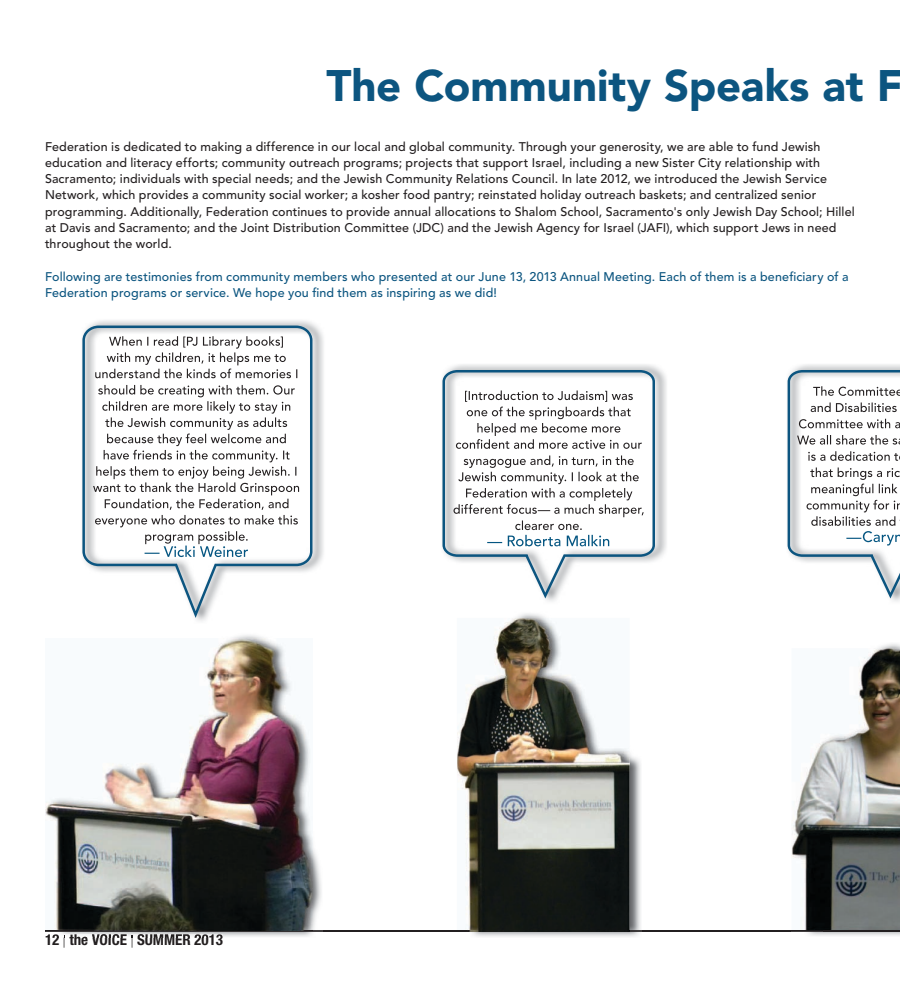
<style>
.page{position:relative;width:900px;height:990px;background:#fff}
.page>*{position:absolute;margin:0;border:0;box-sizing:border-box;transform-origin:0 0}
.t1{font:900 43.75px "Avenir LT Std";color:#0c5580}
.t2{font:700 condensed 15px "Helvetica Neue LT Std";color:#231f20}
.t3{font:500 12.5px/16.2px "Avenir LT Std";letter-spacing:.01em;color:#231f20}
.t4{font:500 12.5px/16.2px "Avenir LT Std";letter-spacing:.01em;color:#0c5580}
.s1{font-weight:300;font-stretch:normal;font-size:12.5px}
</style>
<div class="page">
<hr style="left:45px;top:930px;width:810px;height:2px;background:#231f20">
<img style="left:791px;top:931px;width:32px;height:1px">
<img style="left:792px;top:648px;width:108px;height:282px">
<img style="left:471px;top:613px;width:170px;height:324px">
<img style="left:630px;top:930px;width:12px;height:2px">
<img style="left:457px;top:618px;width:173px;height:312px">
<img style="left:469px;top:930px;width:161px;height:2px">
<img style="left:65px;top:635px;width:257px;height:303px">
<img style="left:66px;top:934px;width:61px;height:4px">
<img style="left:133px;top:934px;width:90px;height:4px">
<img style="left:65px;top:930px;width:258px;height:2px">
<img style="left:45px;top:639px;width:267px;height:292px">
<svg style="left:45px;top:930px;width:20px;height:8px"></svg>
<svg style="left:442px;top:370px;width:213px;height:228px"></svg>
<svg style="left:788px;top:370px;width:112px;height:228px"></svg>
<svg style="left:82px;top:326px;width:231px;height:292px"></svg>
<hr style="left:823px;top:930px;width:77px;height:2px;background:#231f20">
<h1 class="t1" style="left:326px;top:60px;width:578px">The Community Speaks at F</h1>
<p class="t3" style="left:45px;top:139px;width:811px">Federation is dedicated to making a difference in our local and global community. Through your generosity, we are able to fund Jewish education and literacy efforts; community outreach programs; projects that support Israel, including a new Sister City relationship with Sacramento; individuals with special needs; and the Jewish Community Relations Council. In late 2012, we introduced the Jewish Service Network, which provides a community social worker; a kosher food pantry; reinstated holiday outreach baskets; and centralized senior programming. Additionally, Federation continues to provide annual allocations to Shalom School, Sacramento's only Jewish Day School; Hillel at Davis and Sacramento; and the Joint Distribution Committee (JDC) and the Jewish Agency for Israel (JAFI), which support Jews in need throughout the world.</p>
<p class="t4" style="left:45px;top:269px;width:805px">Following are testimonies from community members who presented at our June 13, 2013 Annual Meeting. Each of them is a beneficiary of a<br>Federation programs or service. We hope you find them as inspiring as we did!</p>
<p class="t2" style="left:45px;top:931px;width:180px">12 <span class="s1">|</span> the VOICE <span class="s1">|</span> SUMMER 2013</p>
</div>
